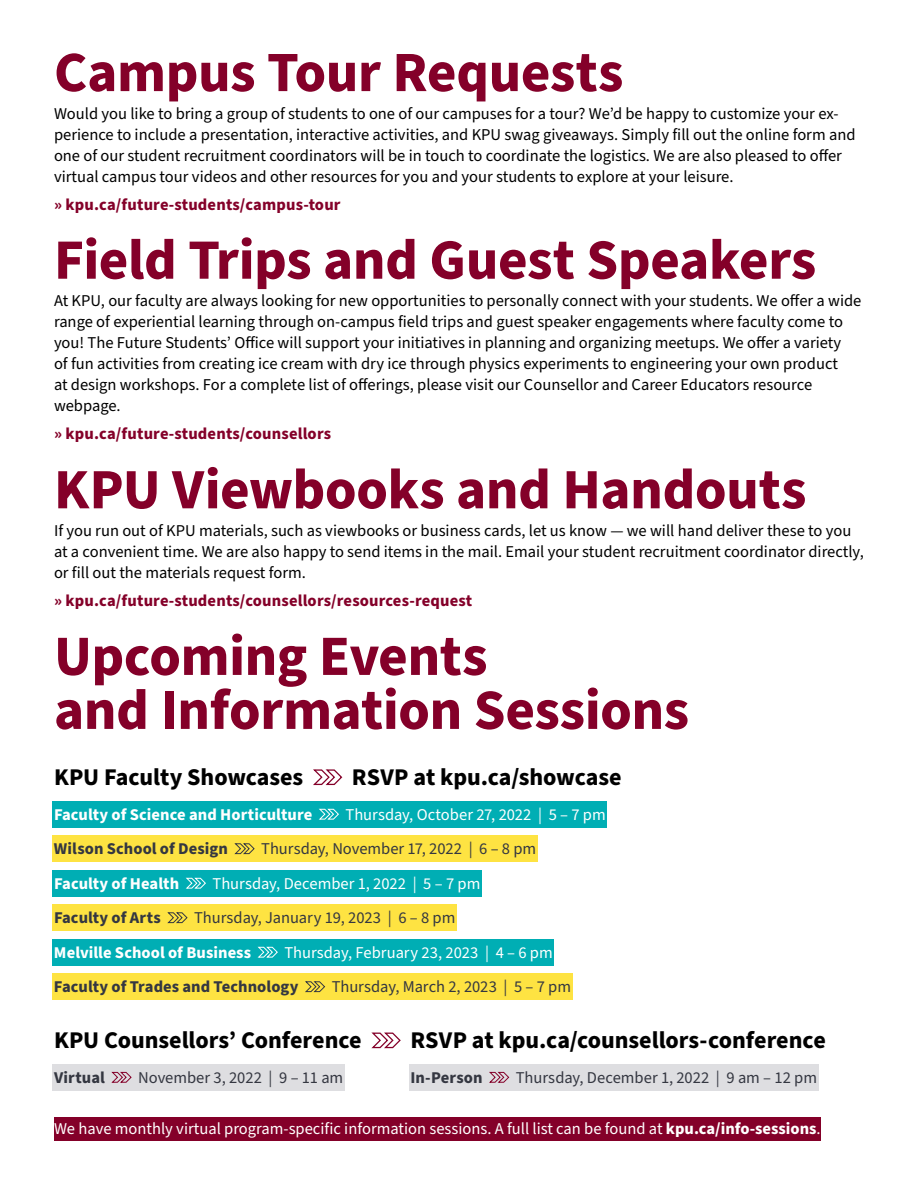
<style>
.page{position:relative;width:918px;height:1188px;background:#fff}
.page>*{position:absolute;margin:0;border:0;box-sizing:border-box;transform-origin:0 0}
.t1{font:700 57px/54px "Source Sans Pro";letter-spacing:-.01em;color:#840029}
.t2{font:700 24px "Source Sans Pro";color:#000}
.t3{font:16.5px/21px "Source Sans Pro";color:#000}
.t4{font:16.5px "Source Sans Pro";letter-spacing:-.005em;color:#fff}
.t5{font:16.5px "Source Sans Pro";letter-spacing:-.005em;color:#343741}
.t6{font:700 16.5px "Source Sans Pro";letter-spacing:.01em;color:#840029}
.t7{font:700 16.5px "Source Sans Pro";letter-spacing:.005em;color:#343741}
.t8{font:700 16.5px "Source Sans Pro";letter-spacing:.005em;color:#fff}
.s1{font-weight:700}
</style>
<div class="page">
<div style="left:52px;top:801px;width:555px;height:27px;background:#00aeb4"></div>
<div style="left:52px;top:836px;width:486px;height:26px;background:#fee342"></div>
<div style="left:52px;top:870px;width:430px;height:27px;background:#00aeb4"></div>
<div style="left:52px;top:905px;width:405px;height:26px;background:#fee342"></div>
<div style="left:52px;top:939px;width:502px;height:27px;background:#00aeb4"></div>
<div style="left:52px;top:974px;width:521px;height:26px;background:#fee342"></div>
<svg style="left:313px;top:769px;width:30px;height:17px"></svg>
<svg style="left:318px;top:808px;width:21px;height:12px"></svg>
<svg style="left:234px;top:843px;width:21px;height:11px"></svg>
<svg style="left:185px;top:877px;width:21px;height:12px"></svg>
<svg style="left:167px;top:912px;width:21px;height:11px"></svg>
<svg style="left:257px;top:946px;width:21px;height:12px"></svg>
<svg style="left:305px;top:981px;width:21px;height:11px"></svg>
<div style="left:52px;top:1064px;width:293px;height:27px;background:#dedee1"></div>
<svg style="left:371px;top:1032px;width:30px;height:17px"></svg>
<svg style="left:111px;top:1072px;width:21px;height:11px"></svg>
<div style="left:409px;top:1064px;width:410px;height:27px;background:#dedee1"></div>
<svg style="left:489px;top:1072px;width:21px;height:11px"></svg>
<div style="left:54px;top:1117px;width:767px;height:24px;background:#840029"></div>
<h1 class="t1" style="left:54px;top:47px;width:571px">Campus Tour Requests</h1>
<p class="t3" style="left:54px;top:103px;width:803px">Would you like to bring a group of students to one of our campuses for a tour? We’d be happy to customize your ex&shy;perience to include a presentation, interactive activities, and KPU swag giveaways. Simply fill out the online form and one of our student recruitment coordinators will be in touch to coordinate the logistics. We are also pleased to offer virtual campus tour videos and other resources for you and your students to explore at your leisure.</p>
<p class="t6" style="left:54px;top:193px;width:288px">» kpu.ca/future-students/campus-tour</p>
<h1 class="t1" style="left:54px;top:234px;width:764px">Field Trips and Guest Speakers</h1>
<p class="t3" style="left:54px;top:291px;width:809px">At KPU, our faculty are always looking for new opportunities to personally connect with your students. We offer a wide range of experiential learning through on-campus field trips and guest speaker engagements where faculty come to you! The Future Students’ Office will support your initiatives in planning and organizing meetups. We offer a variety<br>of fun activities from creating ice cream with dry ice through physics experiments to engineering your own product<br>at design workshops. For a complete list of offerings, please visit our Counsellor and Career Educators resource webpage.</p>
<p class="t6" style="left:54px;top:423px;width:279px">» kpu.ca/future-students/counsellors</p>
<h1 class="t1" style="left:54px;top:464px;width:754px">KPU Viewbooks and Handouts</h1>
<p class="t3" style="left:54px;top:521px;width:811px">If you run out of KPU materials, such as viewbooks or business cards, let us know — we will hand deliver these to you at a convenient time. We are also happy to send items in the mail. Email your student recruitment coordinator directly, or fill out the materials request form.</p>
<p class="t6" style="left:54px;top:589px;width:420px">» kpu.ca/future-students/counsellors/resources-request</p>
<h1 class="t1" style="left:54px;top:630px;width:637px">Upcoming Events<br>and Information Sessions</h1>
<h2 class="t2" style="left:54px;top:761px;width:251px">KPU Faculty Showcases</h2>
<h2 class="t2" style="left:352px;top:761px;width:271px">RSVP at kpu.ca/showcase</h2>
<p class="t8" style="left:54px;top:803px;width:260px">Faculty of Science and Horticulture</p>
<p class="t4" style="left:346px;top:803px;width:262px">Thursday, October 27, 2022 | 5 – 7 pm</p>
<p class="t7" style="left:54px;top:837px;width:175px">Wilson School of Design</p>
<p class="t5" style="left:261px;top:838px;width:277px">Thursday, November 17, 2022 | 6 – 8 pm</p>
<p class="t8" style="left:54px;top:872px;width:127px">Faculty of Health</p>
<p class="t4" style="left:213px;top:872px;width:269px">Thursday, December 1, 2022 | 5 – 7 pm</p>
<p class="t7" style="left:54px;top:906px;width:108px">Faculty of Arts</p>
<p class="t5" style="left:194px;top:907px;width:263px">Thursday, January 19, 2023 | 6 – 8 pm</p>
<p class="t8" style="left:54px;top:941px;width:199px">Melville School of Business</p>
<p class="t4" style="left:284px;top:941px;width:270px">Thursday, February 23, 2023 | 4 – 6 pm</p>
<p class="t7" style="left:54px;top:975px;width:246px">Faculty of Trades and Technology</p>
<p class="t5" style="left:332px;top:976px;width:241px">Thursday, March 2, 2023 | 5 – 7 pm</p>
<h2 class="t2" style="left:54px;top:1024px;width:309px">KPU Counsellors’ Conference</h2>
<h2 class="t2" style="left:410px;top:1024px;width:417px">RSVP at kpu.ca/counsellors-conference</h2>
<p class="t7" style="left:54px;top:1066px;width:52px">Virtual</p>
<p class="t5" style="left:138px;top:1066px;width:207px">November 3, 2022 | 9 – 11 am</p>
<p class="t7" style="left:410px;top:1066px;width:74px">In-Person</p>
<p class="t5" style="left:516px;top:1066px;width:303px">Thursday, December 1, 2022 | 9 am – 12 pm</p>
<p class="t4" style="left:54px;top:1118px;width:768px">We have monthly virtual program-specific information sessions. A full list can be found at <span class="s1">kpu.ca/info-sessions</span>.</p>
</div>
